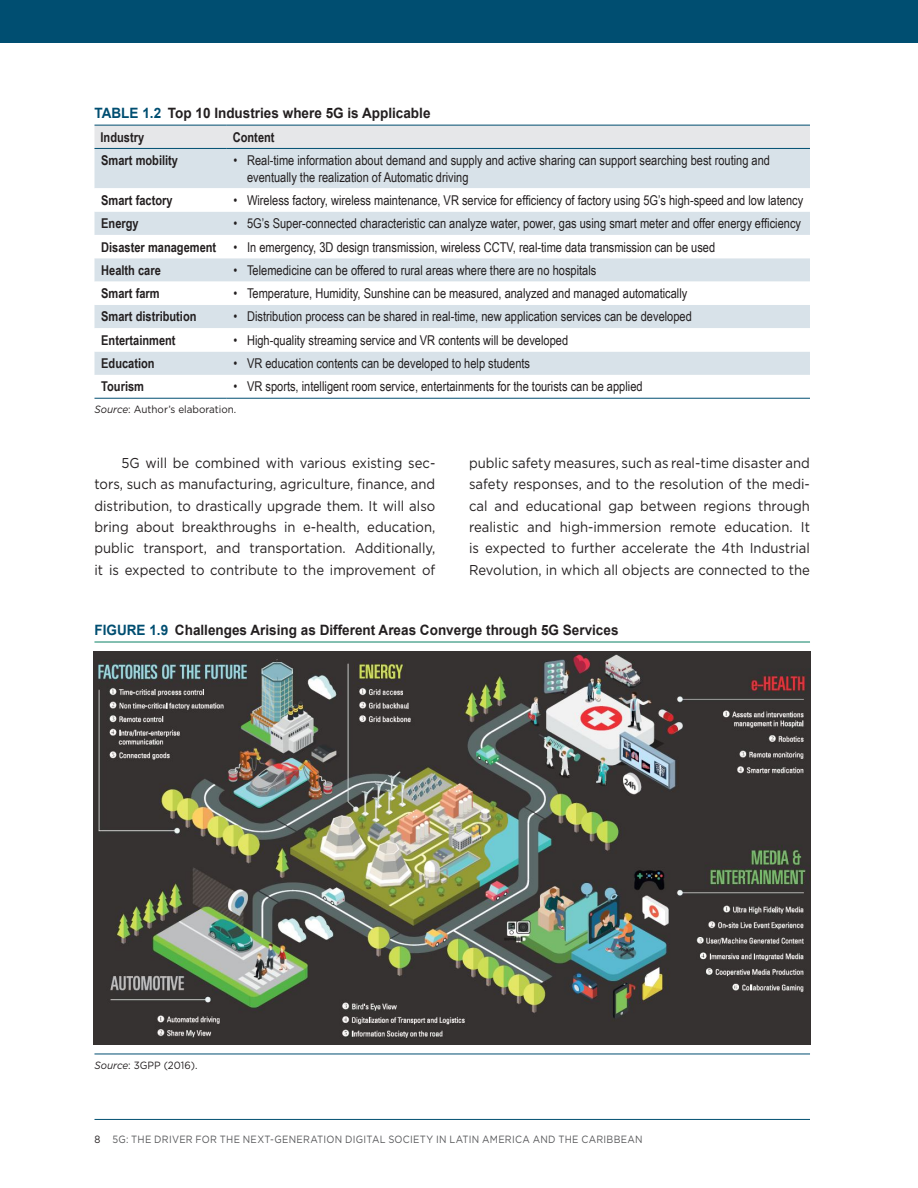
<style>
.page{position:relative;width:918px;height:1188px;background:#fff}
.page>*{position:absolute;margin:0;border:0;box-sizing:border-box;transform-origin:0 0}
.t1{font:14.25px/21.3px "Gotham";color:#231f20;text-align:justify;scale:.92 1}
.t2{font:700 14.25px "Arial";color:#231f20;scale:.95 1}
.t3{font:13.5px/16.5px "Arial Narrow";color:#231f20}
.t4{font:700 13.5px "Arial Narrow";color:#231f20}
.t5{font:10.5px "Gotham";letter-spacing:.03em;color:#57585a;scale:.9 1}
.t6{font:10.5px "Gotham";color:#231f20;scale:.94 1}
.s1{color:#004e71}
.s2{font-style:italic}
.s3{color:#231f20}
</style>
<div class="page">
<div style="left:0;top:0;width:918px;height:43px;background:#004e71"></div>
<hr style="left:94px;top:1119px;width:716px;height:1px;background:#004e71">
<div style="left:94px;top:126px;width:716px;height:22px;background:#e6e7e9"></div>
<div style="left:94px;top:149px;width:716px;height:39px;background:#d8e2e9"></div>
<svg style="left:94px;top:212px;width:716px;height:186px"></svg>
<hr style="left:94px;top:125px;width:133px;height:1px;background:#004e71">
<hr style="left:227px;top:125px;width:583px;height:1px;background:#004e71">
<hr style="left:94px;top:148px;width:133px;height:1px;background:#004e71">
<hr style="left:227px;top:148px;width:583px;height:1px;background:#004e71">
<hr style="left:94px;top:398px;width:133px;height:1px;background:#004e71">
<hr style="left:227px;top:398px;width:583px;height:1px;background:#004e71">
<hr style="left:94px;top:1054px;width:716px;height:1px;background:#004e71">
<hr style="left:94px;top:642px;width:716px;height:1px;background:#0a8164">
<img style="left:94px;top:652px;width:717px;height:392px">
<p class="t2" style="left:94px;top:104px;width:355px"><span class="s1">TABLE 1.2</span> Top 10 Industries where 5G is Applicable</p>
<p class="t4" style="left:101px;top:127px;width:45px">Industry</p>
<p class="t4" style="left:233px;top:127px;width:43px">Content</p>
<p class="t4" style="left:101px;top:150px;width:78px">Smart mobility</p>
<p class="t3" style="left:247px;top:152px;width:525px;text-indent:-14px">• Real-time information about demand and supply and active sharing can support searching best routing and eventually the realization of Automatic driving</p>
<p class="t4" style="left:101px;top:190px;width:73px">Smart factory</p>
<p class="t3" style="left:234px;top:191px;width:571px">• Wireless factory, wireless maintenance, VR service for efficiency of factory using 5G’s high-speed and low latency</p>
<p class="t4" style="left:101px;top:213px;width:39px">Energy</p>
<p class="t3" style="left:234px;top:215px;width:569px">• 5G’s Super-connected characteristic can analyze water, power, gas using smart meter and offer energy efficiency</p>
<p class="t4" style="left:101px;top:237px;width:117px">Disaster management</p>
<p class="t3" style="left:234px;top:238px;width:483px">• In emergency, 3D design transmission, wireless CCTV, real-time data transmission can be used</p>
<p class="t4" style="left:101px;top:260px;width:61px">Health care</p>
<p class="t3" style="left:234px;top:261px;width:364px">• Telemedicine can be offered to rural areas where there are no hospitals</p>
<p class="t4" style="left:101px;top:283px;width:60px">Smart farm</p>
<p class="t3" style="left:234px;top:285px;width:455px">• Temperature, Humidity, Sunshine can be measured, analyzed and managed automatically</p>
<p class="t4" style="left:101px;top:307px;width:97px">Smart distribution</p>
<p class="t3" style="left:234px;top:308px;width:460px">• Distribution process can be shared in real-time, new application services can be developed</p>
<p class="t4" style="left:101px;top:330px;width:76px">Entertainment</p>
<p class="t3" style="left:234px;top:331px;width:336px">• High-quality streaming service and VR contents will be developed</p>
<p class="t4" style="left:101px;top:353px;width:55px">Education</p>
<p class="t3" style="left:234px;top:355px;width:298px">• VR education contents can be developed to help students</p>
<p class="t4" style="left:101px;top:377px;width:44px">Tourism</p>
<p class="t3" style="left:234px;top:378px;width:411px">• VR sports, intelligent room service, entertainments for the tourists can be applied</p>
<p class="t6" style="left:94px;top:403px;width:152px"><span class="s2">Source</span>: Author’s elaboration.</p>
<p class="t1" style="left:94px;top:452px;width:372px;text-indent:27px">5G will be combined with various existing sec&shy;tors, such as manufacturing, agriculture, finance, and distribution, to drastically upgrade them. It will also bring about breakthroughs in e-health, education, public transport, and transportation. Additionally, it is expected to contribute to the improvement of</p>
<p class="t1" style="left:469px;top:452px;width:372px">public safety measures, such as real-time disaster and safety responses, and to the resolution of the medi&shy;cal and educational gap between regions through realistic and high-immersion remote education. It is expected to further accelerate the 4th Industrial Revolution, in which all objects are connected to the</p>
<p class="t2" style="left:94px;top:621px;width:553px"><span class="s1">FIGURE 1.9</span> Challenges Arising as Different Areas Converge through 5G Services</p>
<p class="t6" style="left:94px;top:1059px;width:111px"><span class="s2">Source</span>: 3GPP (2016).</p>
<p class="t5" style="left:94px;top:1133px;width:611px"><span class="s3">8</span> 5G: THE DRIVER FOR THE NEXT-GENERATION DIGITAL SOCIETY IN LATIN AMERICA AND THE CARIBBEAN</p>
</div>
